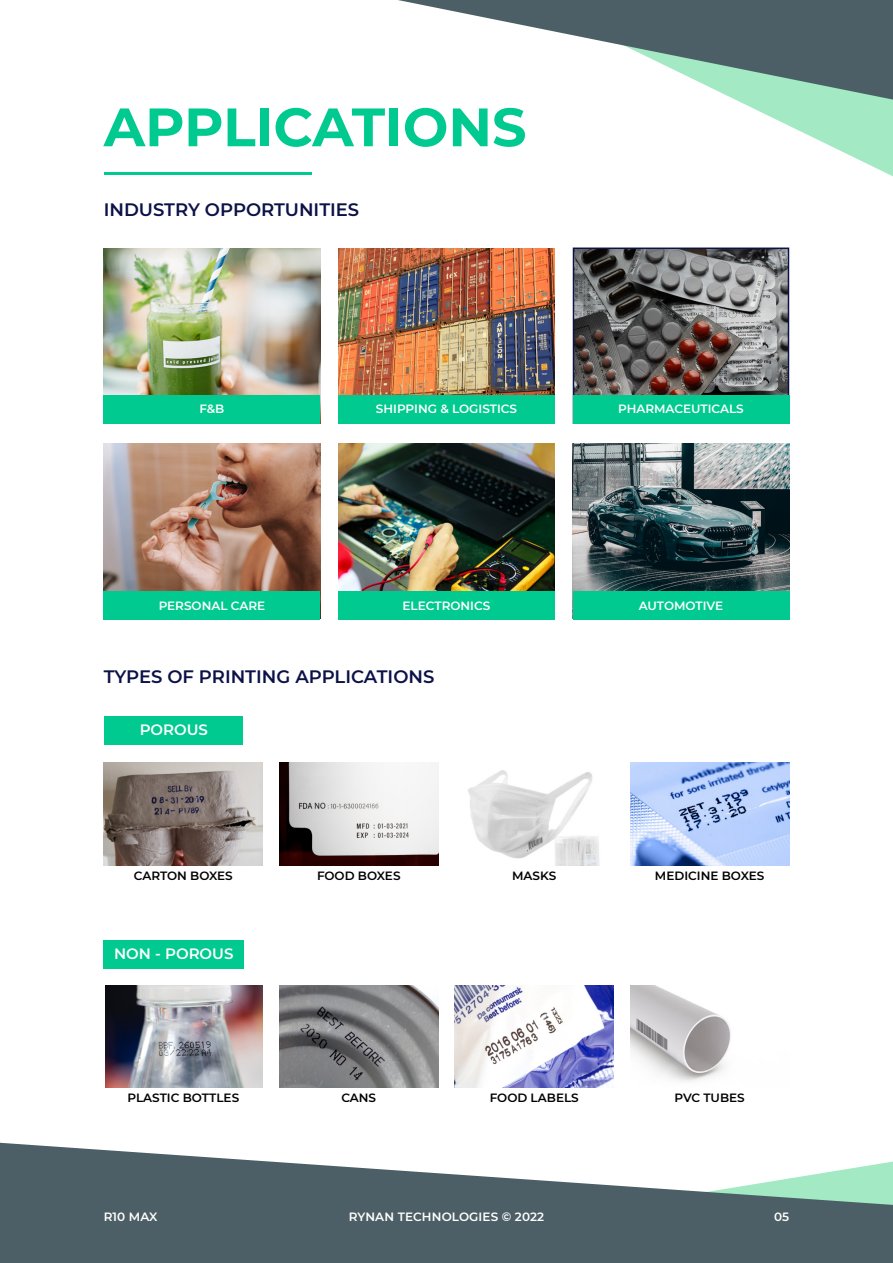
<style>
.page{position:relative;width:893px;height:1263px;background:#fff}
.page>*{position:absolute;margin:0;border:0;box-sizing:border-box;transform-origin:0 0}
.t1{font:700 54px "Montserrat";color:#00ca8f}
.t2{font:600 18px "Montserrat";color:#0c1248}
.t3{font:600 15px "Montserrat";color:#fff}
.t4{font:600 12px "Montserrat";color:#fff}
.t5{font:600 12px "Montserrat";color:#010000}
</style>
<div class="page">
<img style="left:104px;top:248px;width:216px;height:147px">
<img style="left:104px;top:444px;width:216px;height:147px">
<img style="left:338px;top:248px;width:217px;height:147px">
<img style="left:338px;top:444px;width:217px;height:147px">
<img style="left:576px;top:251px;width:210px;height:144px">
<div style="left:573px;top:248px;width:216px;height:176px;border:2px solid #0c1248"></div>
<img style="left:573px;top:444px;width:216px;height:147px">
<hr style="left:104px;top:173px;width:207px;height:2px;background:#00ca8f">
<div style="left:104px;top:395px;width:216px;height:29px;background:#00ca8f"></div>
<div style="left:104px;top:716px;width:138px;height:29px;background:#00ca8f"></div>
<div style="left:104px;top:940px;width:140px;height:28px;background:#00ca8f"></div>
<div style="left:104px;top:591px;width:216px;height:28px;background:#00ca8f"></div>
<div style="left:338px;top:395px;width:217px;height:29px;background:#00ca8f"></div>
<div style="left:338px;top:591px;width:217px;height:28px;background:#00ca8f"></div>
<div style="left:573px;top:395px;width:216px;height:29px;background:#00ca8f"></div>
<div style="left:573px;top:591px;width:216px;height:28px;background:#00ca8f"></div>
<img style="left:104px;top:763px;width:159px;height:102px">
<img style="left:105px;top:985px;width:158px;height:102px">
<img style="left:468px;top:770px;width:132px;height:95px">
<img style="left:455px;top:985px;width:159px;height:102px">
<img style="left:630px;top:763px;width:159px;height:102px">
<img style="left:630px;top:985px;width:101px;height:96px">
<img style="left:279px;top:763px;width:159px;height:102px">
<img style="left:279px;top:985px;width:159px;height:102px">
<svg style="left:176px;top:100px;width:717px;height:77px"></svg>
<svg style="left:398px;top:0;width:495px;height:100px"></svg>
<svg style="left:0;top:1143px;width:893px;height:120px;fill:#4d5f66"></svg>
<h1 class="t1" style="left:104px;top:88px;width:424px">APPLICATIONS</h1>
<h2 class="t2" style="left:104px;top:197px;width:257px">INDUSTRY OPPORTUNITIES</h2>
<p class="t4" style="left:199px;top:400px;width:26px">F&amp;B</p>
<p class="t4" style="left:376px;top:400px;width:143px">SHIPPING &amp; LOGISTICS</p>
<p class="t4" style="left:618px;top:400px;width:127px">PHARMACEUTICALS</p>
<p class="t4" style="left:159px;top:597px;width:108px">PERSONAL CARE</p>
<p class="t4" style="left:403px;top:597px;width:89px">ELECTRONICS</p>
<p class="t4" style="left:639px;top:597px;width:86px">AUTOMOTIVE</p>
<h2 class="t2" style="left:104px;top:664px;width:332px">TYPES OF PRINTING APPLICATIONS</h2>
<p class="t3" style="left:140px;top:719px;width:70px">POROUS</p>
<p class="t5" style="left:134px;top:867px;width:100px">CARTON BOXES</p>
<p class="t5" style="left:317px;top:867px;width:85px">FOOD BOXES</p>
<p class="t5" style="left:512px;top:867px;width:46px">MASKS</p>
<p class="t5" style="left:655px;top:867px;width:111px">MEDICINE BOXES</p>
<p class="t3" style="left:114px;top:943px;width:121px">NON - POROUS</p>
<p class="t5" style="left:127px;top:1089px;width:113px">PLASTIC BOTTLES</p>
<p class="t5" style="left:341px;top:1089px;width:36px">CANS</p>
<p class="t5" style="left:490px;top:1089px;width:91px">FOOD LABELS</p>
<p class="t5" style="left:674px;top:1089px;width:72px">PVC TUBES</p>
<p class="t4" style="left:104px;top:1208px;width:55px">R10 MAX</p>
<p class="t4" style="left:349px;top:1208px;width:197px">RYNAN TECHNOLOGIES © 2022</p>
<p class="t4" style="left:774px;top:1208px;width:17px">05</p>
</div>
